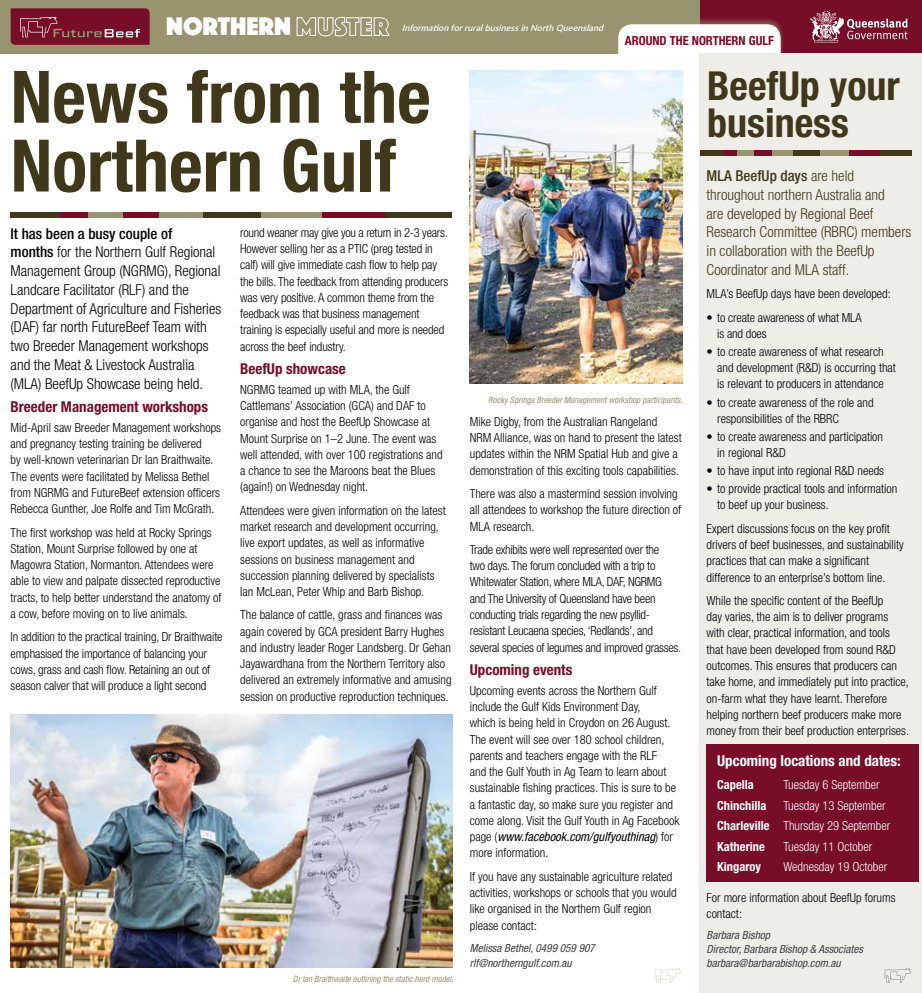
<style>
.page{position:relative;width:922px;height:993px;background:#fff}
.page>*{position:absolute;margin:0;border:0;box-sizing:border-box;transform-origin:0 0}
.t1{font:700 condensed 72.5px/68.8px "Helvetica Neue LT Std";color:#40381a}
.t2{font:700 condensed 40px/37.5px "Helvetica Neue LT Std";color:#40381a}
.t3{font:26.38px "Phosphate Solid";color:#fff}
.t4{font:300 condensed 15px/18.8px "Helvetica Neue LT Std";color:#000}
.t5{font:300 condensed 15px/18.8px "Helvetica Neue LT Std";color:#40381a}
.t6{font:700 condensed 15px "Helvetica Neue LT Std";color:#770d29}
.t7{font:700 condensed 15px "Helvetica Neue LT Std";color:#fff}
.t8{font:300 condensed 12.5px/16.2px "Helvetica Neue LT Std";color:#000}
.t9{font:300 condensed 12.5px/16.2px "Helvetica Neue LT Std";letter-spacing:-.02em;color:#000}
.t10{font:300 condensed 12.5px/20.5px "Helvetica Neue LT Std";color:#fff}
.t11{font:700 condensed 12.5px "Helvetica Neue LT Std";color:#fff}
.t12{font:700 condensed 12.5px "Helvetica Neue LT Std";color:#770d29}
.t13{font:italic condensed 11.25px/13.8px "Helvetica Neue LT Std";color:#414042}
.t14{font:italic condensed 8.75px "Helvetica Neue LT Std";color:#989470}
.t15{font:italic 600 8.75px "Lato";color:#fff}
.s1{font-weight:500}
.s2{font-weight:400;font-style:italic}
.s3{font-weight:700}
</style>
<div class="page">
<div style="left:690px;top:0;width:231px;height:53px;background:#770d29"></div>
<div style="left:0;top:0;width:699px;height:53px;background:#989470"></div>
<svg style="left:11px;top:8px;width:139px;height:37px;background:#7e1e36"></svg>
<svg style="left:809px;top:11px;width:98px;height:31px"></svg>
<svg style="left:296px;top:17px;width:94px;height:19px"></svg>
<img style="left:469px;top:71px;width:213px;height:312px">
<div style="left:10px;top:212px;width:50px;height:5px;background:#40381a"></div>
<div style="left:60px;top:212px;width:29px;height:5px;background:#770d29"></div>
<div style="left:88px;top:212px;width:37px;height:5px;background:#989470"></div>
<div style="left:123px;top:212px;width:41px;height:5px;background:#770d29"></div>
<div style="left:202px;top:212px;width:65px;height:5px;background:#40381a"></div>
<div style="left:261px;top:212px;width:73px;height:5px;background:#989470"></div>
<div style="left:382px;top:212px;width:70px;height:5px;background:#40381a"></div>
<div style="left:160px;top:212px;width:43px;height:5px;background:#989470"></div>
<div style="left:322px;top:212px;width:62px;height:5px;background:#770d29"></div>
<svg style="left:654px;top:968px;width:26px;height:14px"></svg>
<div style="left:614px;top:17px;width:170px;height:39px;background:#989470;opacity:.46"></div>
<div style="left:618px;top:24px;width:162px;height:32px;background:#fff"></div>
<div style="left:699px;top:53px;width:222px;height:939px;background:#efede8"></div>
<div style="left:706px;top:744px;width:212px;height:137px;background:#770d29"></div>
<div style="left:700px;top:150px;width:23px;height:5px;background:#40381a"></div>
<div style="left:723px;top:150px;width:14px;height:5px;background:#770d29"></div>
<div style="left:737px;top:150px;width:17px;height:5px;background:#989470"></div>
<div style="left:754px;top:150px;width:19px;height:5px;background:#770d29"></div>
<div style="left:791px;top:150px;width:31px;height:5px;background:#40381a"></div>
<div style="left:820px;top:150px;width:34px;height:5px;background:#989470"></div>
<div style="left:877px;top:150px;width:34px;height:5px;background:#40381a"></div>
<div style="left:771px;top:150px;width:21px;height:5px;background:#989470"></div>
<div style="left:848px;top:150px;width:30px;height:5px;background:#770d29"></div>
<img style="left:11px;top:714px;width:441px;height:253px">
<svg style="left:884px;top:968px;width:26px;height:14px"></svg>
<h3 class="t3" style="left:166px;top:8px;width:126px">NORTHERN</h3>
<p class="t15" style="left:402px;top:21px;width:206px">InformationforruralbusinessinNorthQueensland</p>
<h1 class="t1" style="left:11px;top:62px;width:421px">News from the<br>Northern Gulf</h1>
<p class="t4" style="left:11px;top:224px;width:212px"><span class="s1">It has been a busy couple of<br>months</span> for the Northern Gulf Regional Management Group (NGRMG), Regional Landcare Facilitator (RLF) and the Department of Agriculture and Fisheries (DAF) far north FutureBeef Team with two Breeder Management workshops and the Meat &amp; Livestock Australia (MLA) BeefUp Showcase being held.</p>
<p class="t6" style="left:11px;top:397px;width:199px">Breeder Management workshops</p>
<p class="t8" style="left:11px;top:419px;width:212px">Mid-April saw Breeder Management workshops and pregnancy testing training be delivered<br>by well-known veterinarian Dr Ian Braithwaite.<br>The events were facilitated by Melissa Bethel from NGRMG and FutureBeef extension officers Rebecca Gunther, Joe Rolfe and Tim McGrath.</p>
<p class="t8" style="left:11px;top:523px;width:212px">The first workshop was held at Rocky Springs Station, Mount Surprise followed by one at Magowra Station, Normanton. Attendees were able to view and palpate dissected reproductive tracts, to help better understand the anatomy of a cow, before moving on to live animals.</p>
<p class="t8" style="left:11px;top:628px;width:213px">In addition to the practical training, Dr Braithwaite emphasised the importance of balancing your cows, grass and cash flow. Retaining an out of season calver that will produce a light second</p>
<p class="t12" style="left:624px;top:33px;width:151px">AROUND THE NORTHERN GULF</p>
<h2 class="t2" style="left:707px;top:66px;width:194px">BeefUp your business</h2>
<p class="t5" style="left:706px;top:166px;width:206px"><span class="s1">MLA BeefUp days</span> are held throughout northern Australia and<br>are developed by Regional Beef<br>Research Committee (RBRC) members in collaboration with the BeefUp<br>Coordinator and MLA staff.</p>
<p class="t8" style="left:706px;top:285px;width:186px">MLA’s BeefUp days have been developed:</p>
<p class="t8" style="left:717px;top:309px;width:146px;text-indent:-11px">• to create awareness of what MLA is and does</p>
<p class="t8" style="left:717px;top:343px;width:180px;text-indent:-11px">• to create awareness of what research and development (R&amp;D) is occurring that is relevant to producers in attendance</p>
<p class="t8" style="left:717px;top:394px;width:158px;text-indent:-11px">• to create awareness of the role and responsibilities of the RBRC</p>
<p class="t8" style="left:717px;top:428px;width:167px;text-indent:-11px">• to create awareness and participation in regional R&amp;D</p>
<p class="t8" style="left:706px;top:462px;width:179px">• to have input into regional R&amp;D needs</p>
<p class="t8" style="left:717px;top:480px;width:181px;text-indent:-11px">• to provide practical tools and information to beef up your business.</p>
<p class="t8" style="left:706px;top:520px;width:199px">Expert discussions focus on the key profit drivers of beef businesses, and sustainability practices that can make a significant difference to an enterprise’s bottom line.</p>
<p class="t8" style="left:706px;top:592px;width:204px">While the specific content of the BeefUp<br>day varies, the aim is to deliver programs with clear, practical information, and tools that have been developed from sound R&amp;D outcomes. This ensures that producers can take home, and immediately put into practice, on-farm what they have learnt. Therefore helping northern beef producers make more money from their beef production enterprises.</p>
<p class="t7" style="left:717px;top:751px;width:185px">Upcoming locations and dates:</p>
<p class="t11" style="left:717px;top:777px;width:38px">Capella</p>
<p class="t10" style="left:783px;top:774px;width:97px">Tuesday 6 September</p>
<p class="t11" style="left:717px;top:797px;width:51px">Chinchilla</p>
<p class="t8" style="left:240px;top:224px;width:209px">round weaner may give you a return in 2-3 years.<br>However selling her as a PTIC (preg tested in calf) will give immediate cash flow to help pay the bills. The feedback from attending producers was very positive. A common theme from the feedback was that business management training is especially useful and more is needed across the beef industry.</p>
<p class="t6" style="left:240px;top:359px;width:107px">BeefUp showcase</p>
<p class="t8" style="left:240px;top:381px;width:204px">NGRMG teamed up with MLA, the Gulf Cattlemans’ Association (GCA) and DAF to organise and host the BeefUp Showcase at Mount Surprise on 1–2 June. The event was well attended, with over 100 registrations and a chance to see the Maroons beat the Blues (again!) on Wednesday night.</p>
<p class="t8" style="left:240px;top:502px;width:207px">Attendees were given information on the latest market research and development occurring, live export updates, as well as informative sessions on business management and succession planning delivered by specialists Ian McLean, Peter Whip and Barb Bishop.</p>
<p class="t8" style="left:240px;top:606px;width:213px">The balance of cattle, grass and finances was again covered by GCA president Barry Hughes and industry leader Roger Landsberg. Dr Gehan Jayawardhana from the Northern Territory also delivered an extremely informative and amusing session on productive reproduction techniques.</p>
<p class="t14" style="left:488px;top:394px;width:196px">Rocky Springs Breeder Management workshop participants.</p>
<p class="t8" style="left:469px;top:413px;width:213px">Mike Digby, from the Australian Rangeland NRM Alliance, was on hand to present the latest updates within the NRM Spatial Hub and give a demonstration of this exciting tools capabilities.</p>
<p class="t8" style="left:469px;top:485px;width:213px">There was also a mastermind session involving all attendees to workshop the future direction of<br>MLA research.</p>
<p class="t9" style="left:469px;top:541px;width:213px">Trade exhibits were well represented over the<br>two days. The forum concluded with a trip to Whitewater Station, where MLA, DAF, NGRMG<br>and The University of Queensland have been conducting trials regarding the new psyllid&shy;resistant Leucaena species, ‘Redlands’, and several species of legumes and improved grasses.</p>
<p class="t6" style="left:469px;top:660px;width:104px">Upcoming events</p>
<p class="t8" style="left:469px;top:681px;width:211px">Upcoming events across the Northern Gulf include the Gulf Kids Environment Day,<br>which is being held in Croydon on 26 August.<br>The event will see over 180 school children, parents and teachers engage with the RLF<br>and the Gulf Youth in Ag Team to learn about sustainable fishing practices. This is sure to be a fantastic day, so make sure you register and come along. Visit the Gulf Youth in Ag Facebook page (<span class="s2">www.facebook.com/gulfyouthinag</span>) for more information.</p>
<p class="t8" style="left:469px;top:867px;width:208px">If you have any sustainable agriculture related activities, workshops or schools that you would like organised in the Northern Gulf region please contact:</p>
<p class="t13" style="left:469px;top:940px;width:126px;line-height:15px">Melissa Bethel, 0499 059 907 rlf@northerngulf.com.au</p>
<p class="t10" style="left:717px;top:794px;width:174px;text-indent:66px">Tuesday 13 September<br><span class="s3">Charleville</span> Thursday 29 September<br><span class="s3">Katherine</span></p>
<p class="t10" style="left:783px;top:835px;width:90px">Tuesday 11 October</p>
<p class="t11" style="left:717px;top:859px;width:45px">Kingaroy</p>
<p class="t10" style="left:783px;top:856px;width:105px">Wednesday 19 October</p>
<p class="t8" style="left:706px;top:888px;width:190px">For more information about BeefUp forums contact:</p>
<p class="t13" style="left:706px;top:928px;width:158px">Barbara Bishop<br>Director, Barbara Bishop &amp; Associates barbara@barbarabishop.com.au</p>
<p class="t14" style="left:293px;top:973px;width:162px">Dr Ian Braithwaite outlining the static herd model.</p>
</div>
